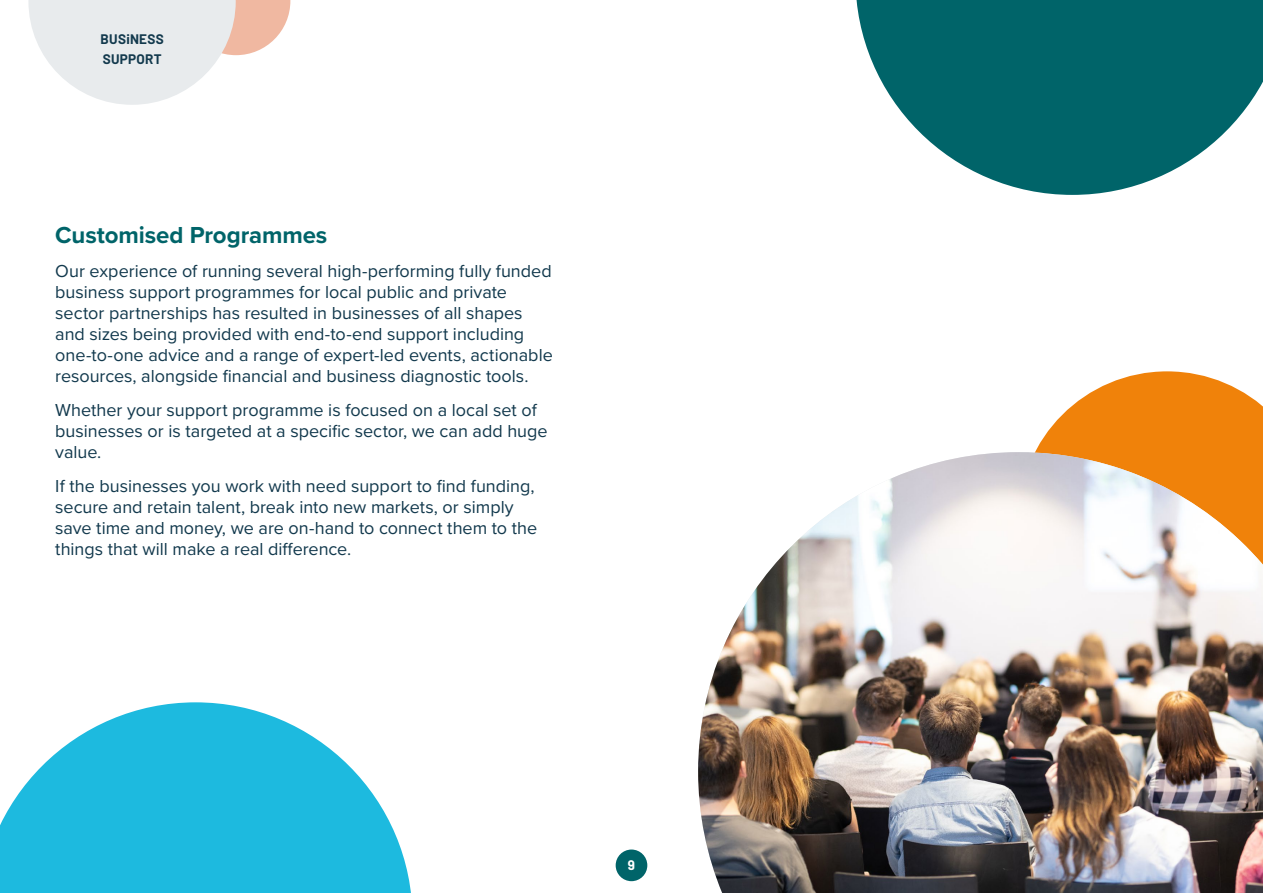
<style>
.page{position:relative;width:1263px;height:893px;background:#fff}
.page>*{position:absolute;margin:0;border:0;box-sizing:border-box;transform-origin:0 0}
.body_-_aligned{font:700 24px "Proxima Nova";letter-spacing:-.005em;color:#006469}
.body_-_aligned-2{font:18px/21px "Proxima Nova";color:#12394d}
.Paragraph_Style_4{font:700 13.5px/19.5px "Barlow";letter-spacing:.02em;color:#12394d}
.t1{font:700 13.5px "Barlow";color:#fff}
</style>
<div class="page">
<svg style="left:1035px;top:371px;width:228px;height:81px"></svg>
<div style="left:616px;top:849px;width:31px;height:32px;background:#006469;border-radius:50%"></div>
<img style="left:698px;top:452px;width:565px;height:441px">
<svg style="left:0;top:702px;width:411px;height:191px;fill:#1dbadf"></svg>
<svg style="left:856px;top:0;width:407px;height:195px;fill:#006469"></svg>
<svg style="left:28px;top:0;width:262px;height:105px"></svg>
<p class="Paragraph_Style_4" style="left:101px;top:28px;width:65px">BUSiNESS<br>SUPPORT</p>
<p class="body_-_aligned" style="left:55px;top:217px;width:273px">Customised Programmes</p>
<p class="body_-_aligned-2" style="left:55px;top:260px;width:499px">Our experience of running several high-performing fully funded business support programmes for local public and private sector partnerships has resulted in businesses of all shapes and sizes being provided with end-to-end support including one-to-one advice and a range of expert-led events, actionable resources, alongside financial and business diagnostic tools.</p>
<p class="body_-_aligned-2" style="left:55px;top:398px;width:494px">Whether your support programme is focused on a local set of businesses or is targeted at a specific sector, we can add huge value.</p>
<p class="body_-_aligned-2" style="left:55px;top:474px;width:484px">If the businesses you work with need support to find funding, secure and retain talent, break into new markets, or simply save time and money, we are on-hand to connect them to the things that will make a real difference.</p>
<p class="t1" style="left:628px;top:855px;width:9px">9</p>
</div>
